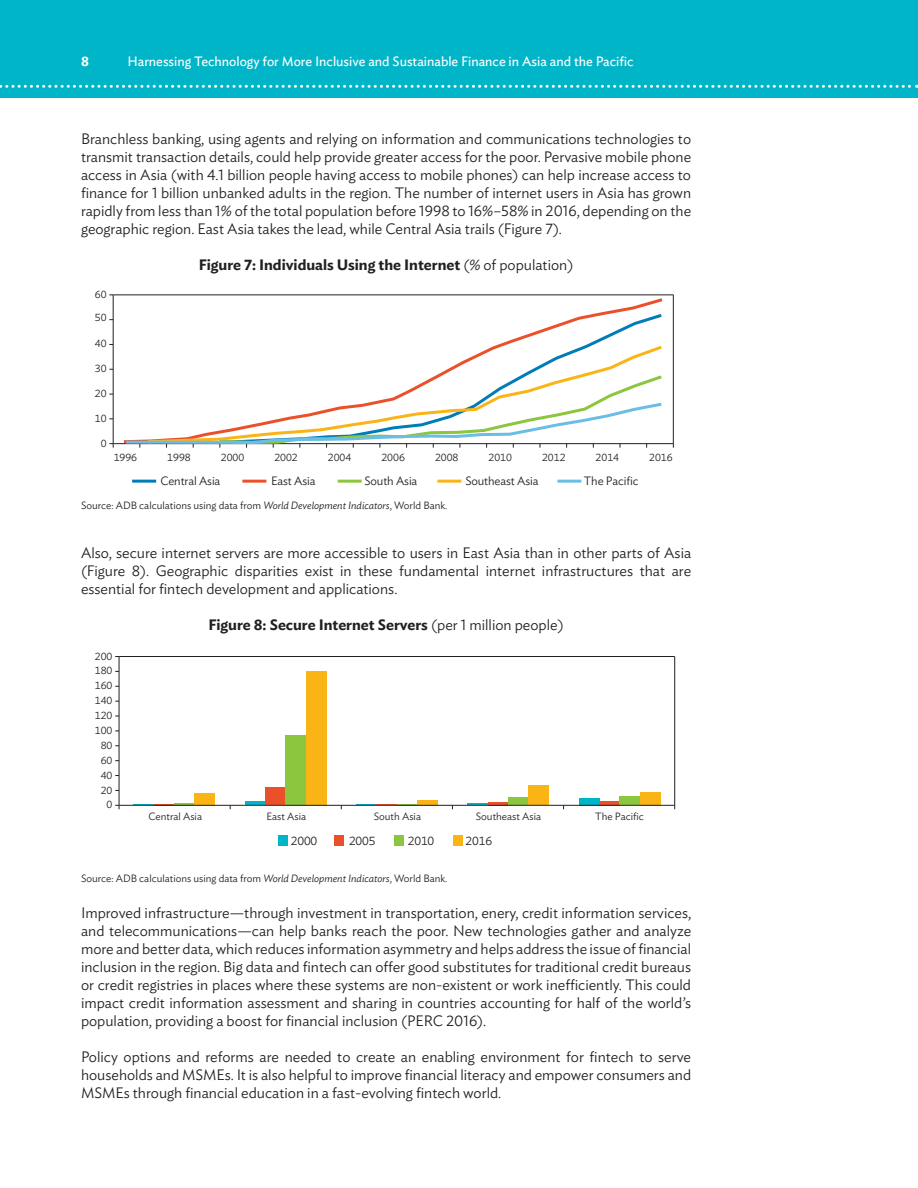
<style>
.page{position:relative;width:918px;height:1188px;background:#fff}
.page>*{position:absolute;margin:0;border:0;box-sizing:border-box;transform-origin:0 0}
.Body_text{font:300 15px/18px "Ideal Sans";color:#231f20;text-align:justify}
.Figures_titles{font:600 15px "Ideal Sans";color:#231f20}
.t1{font:13.5px "Ideal Sans";color:#fff}
.t2{font:600 13.5px "Ideal Sans";color:#fff}
.t3{font:300 12px "Ideal Sans";letter-spacing:-.01em;color:#231f20}
.Notes{font:300 10.5px "Ideal Sans";color:#231f20}
.s1{font-weight:300}
.s2{font-style:italic}
</style>
<div class="page">
<div style="left:0;top:0;width:918px;height:97px;background:#00b5c8"></div>
<svg style="left:0;top:85px;width:918px;height:3px"></svg>
<hr style="left:113px;top:295px;width:1px;height:149px;background:#231f20">
<hr style="left:673px;top:295px;width:1px;height:149px;background:#231f20">
<svg style="left:109px;top:443px;width:5px;height:5px"></svg>
<hr style="left:113px;top:443px;width:560px;height:1px;background:#231f20">
<hr style="left:113px;top:294px;width:560px;height:1px;background:#231f20">
<hr style="left:132px;top:480px;width:24px;height:3px;background:#007cb6">
<hr style="left:242px;top:480px;width:24px;height:3px;background:#ea512a">
<hr style="left:338px;top:480px;width:24px;height:3px;background:#8bc63e">
<hr style="left:437px;top:480px;width:24px;height:3px;background:#fbb416">
<hr style="left:557px;top:480px;width:24px;height:3px;background:#6bbde5">
<svg style="left:121px;top:298px;width:545px;height:147px"></svg>
<svg style="left:145px;top:343px;width:520px;height:30px"></svg>
<svg style="left:123px;top:373px;width:542px;height:75px"></svg>
<svg style="left:133px;top:804px;width:21px;height:1px"></svg>
<hr style="left:154px;top:804px;width:20px;height:2px;background:#ea512a">
<hr style="left:174px;top:803px;width:21px;height:2px;background:#8bc63e">
<div style="left:195px;top:793px;width:20px;height:12px;background:#fbb416"></div>
<hr style="left:245px;top:802px;width:20px;height:3px;background:#00b5c8">
<div style="left:265px;top:788px;width:21px;height:17px;background:#ea512a"></div>
<div style="left:285px;top:735px;width:21px;height:70px;background:#8bc63e"></div>
<div style="left:306px;top:671px;width:20px;height:134px;background:#fbb416"></div>
<svg style="left:356px;top:804px;width:61px;height:1px"></svg>
<div style="left:417px;top:800px;width:21px;height:5px;background:#fbb416"></div>
<svg style="left:467px;top:804px;width:21px;height:1px"></svg>
<hr style="left:488px;top:802px;width:20px;height:3px;background:#ea512a">
<div style="left:508px;top:798px;width:21px;height:7px;background:#8bc63e"></div>
<div style="left:529px;top:785px;width:20px;height:20px;background:#fbb416"></div>
<div style="left:579px;top:798px;width:20px;height:7px;background:#00b5c8"></div>
<svg style="left:599px;top:801px;width:20px;height:4px"></svg>
<div style="left:619px;top:797px;width:21px;height:8px;background:#8bc63e"></div>
<div style="left:640px;top:792px;width:21px;height:13px;background:#fbb416"></div>
<div style="left:279px;top:836px;width:9px;height:10px;background:#00b5c8"></div>
<div style="left:334px;top:836px;width:10px;height:10px;background:#ea512a"></div>
<div style="left:394px;top:836px;width:10px;height:10px;background:#8bc63e"></div>
<div style="left:453px;top:836px;width:10px;height:10px;background:#fbb416"></div>
<hr style="left:119px;top:657px;width:1px;height:148px;background:#231f20">
<hr style="left:674px;top:657px;width:1px;height:148px;background:#231f20">
<hr style="left:119px;top:656px;width:556px;height:1px;background:#231f20">
<hr style="left:119px;top:805px;width:556px;height:1px;background:#231f20">
<p class="t2" style="left:81px;top:51px;width:9px">8</p>
<p class="t1" style="left:127px;top:51px;width:508px">Harnessing Technology for More Inclusive and Sustainable Finance in Asia and the Pacific</p>
<p class="Body_text" style="left:81px;top:128px;width:612px">Branchless banking, using agents and relying on information and communications technologies to transmit transaction details, could help provide greater access for the poor. Pervasive mobile phone access in Asia (with 4.1 billion people having access to mobile phones) can help increase access to finance for 1 billion unbanked adults in the region. The number of internet users in Asia has grown rapidly from less than 1% of the total population before 1998 to 16%–58% in 2016, depending on the geographic region. East Asia takes the lead, while Central Asia trails (Figure 7).</p>
<p class="Figures_titles" style="left:199px;top:253px;width:376px">Figure 7: Individuals Using the Internet <span class="s1">(% of population)</span></p>
<p class="Notes" style="left:95px;top:286px;width:13px">60</p>
<p class="Notes" style="left:95px;top:310px;width:13px">50</p>
<p class="Notes" style="left:95px;top:335px;width:13px">40</p>
<p class="Notes" style="left:95px;top:360px;width:13px">30</p>
<p class="Notes" style="left:95px;top:385px;width:13px">20</p>
<p class="Notes" style="left:95px;top:410px;width:13px">10</p>
<p class="Notes" style="left:101px;top:435px;width:7px">0</p>
<p class="Notes" style="left:114px;top:449px;width:25px">1996</p>
<p class="Notes" style="left:167px;top:449px;width:25px">1998</p>
<p class="Notes" style="left:221px;top:449px;width:25px">2000</p>
<p class="Notes" style="left:274px;top:449px;width:25px">2002</p>
<p class="Notes" style="left:328px;top:449px;width:25px">2004</p>
<p class="Notes" style="left:381px;top:449px;width:25px">2006</p>
<p class="Notes" style="left:435px;top:449px;width:25px">2008</p>
<p class="Notes" style="left:489px;top:449px;width:25px">2010</p>
<p class="Notes" style="left:542px;top:449px;width:25px">2012</p>
<p class="Notes" style="left:596px;top:449px;width:25px">2014</p>
<p class="Notes" style="left:649px;top:449px;width:25px">2016</p>
<p class="t3" style="left:160px;top:471px;width:61px">Central Asia</p>
<p class="t3" style="left:271px;top:471px;width:46px">East Asia</p>
<p class="t3" style="left:364px;top:471px;width:54px">South Asia</p>
<p class="t3" style="left:465px;top:471px;width:75px">Southeast Asia</p>
<p class="t3" style="left:584px;top:471px;width:56px">The Pacific</p>
<p class="Notes" style="left:81px;top:498px;width:368px">Source: ADB calculations using data from <span class="s2">World Development Indicators</span>, World Bank.</p>
<p class="Body_text" style="left:81px;top:542px;width:612px">Also, secure internet servers are more accessible to users in East Asia than in other parts of Asia (Figure 8). Geographic disparities exist in these fundamental internet infrastructures that are essential for fintech development and applications.</p>
<p class="Figures_titles" style="left:209px;top:613px;width:357px">Figure 8: Secure Internet Servers <span class="s1">(per 1 million people)</span></p>
<p class="Notes" style="left:95px;top:648px;width:19px">200</p>
<p class="Notes" style="left:95px;top:663px;width:19px">180</p>
<p class="Notes" style="left:95px;top:693px;width:19px">140</p>
<p class="Notes" style="left:95px;top:678px;width:19px">160</p>
<p class="Notes" style="left:95px;top:707px;width:19px">120</p>
<p class="Notes" style="left:101px;top:752px;width:13px">60</p>
<p class="Notes" style="left:101px;top:782px;width:13px">20</p>
<p class="Notes" style="left:95px;top:722px;width:19px">100</p>
<p class="Notes" style="left:101px;top:737px;width:13px">80</p>
<p class="Notes" style="left:101px;top:767px;width:13px">40</p>
<p class="Notes" style="left:107px;top:797px;width:7px">0</p>
<p class="Notes" style="left:148px;top:808px;width:55px">Central Asia</p>
<p class="Notes" style="left:266px;top:808px;width:41px">East Asia</p>
<p class="Notes" style="left:374px;top:808px;width:49px">South Asia</p>
<p class="Notes" style="left:476px;top:808px;width:67px">Southeast Asia</p>
<p class="Notes" style="left:595px;top:808px;width:50px">The Pacific</p>
<p class="t3" style="left:291px;top:832px;width:28px">2000</p>
<p class="t3" style="left:349px;top:832px;width:28px">2005</p>
<p class="t3" style="left:408px;top:832px;width:28px">2010</p>
<p class="t3" style="left:466px;top:832px;width:28px">2016</p>
<p class="Notes" style="left:81px;top:870px;width:368px">Source: ADB calculations using data from <span class="s2">World Development Indicators</span>, World Bank.</p>
<p class="Body_text" style="left:81px;top:902px;width:612px">Improved infrastructure—through investment in transportation, enery, credit information services, and telecommunications—can help banks reach the poor. New technologies gather and analyze more and better data, which reduces information asymmetry and helps address the issue of financial inclusion in the region. Big data and fintech can offer good substitutes for traditional credit bureaus or credit registries in places where these systems are non-existent or work inefficiently. This could impact credit information assessment and sharing in countries accounting for half of the world’s population, providing a boost for financial inclusion (PERC 2016).</p>
<p class="Body_text" style="left:81px;top:1046px;width:612px">Policy options and reforms are needed to create an enabling environment for fintech to serve households and MSMEs. It is also helpful to improve financial literacy and empower consumers and MSMEs through financial education in a fast-evolving fintech world.</p>
</div>
